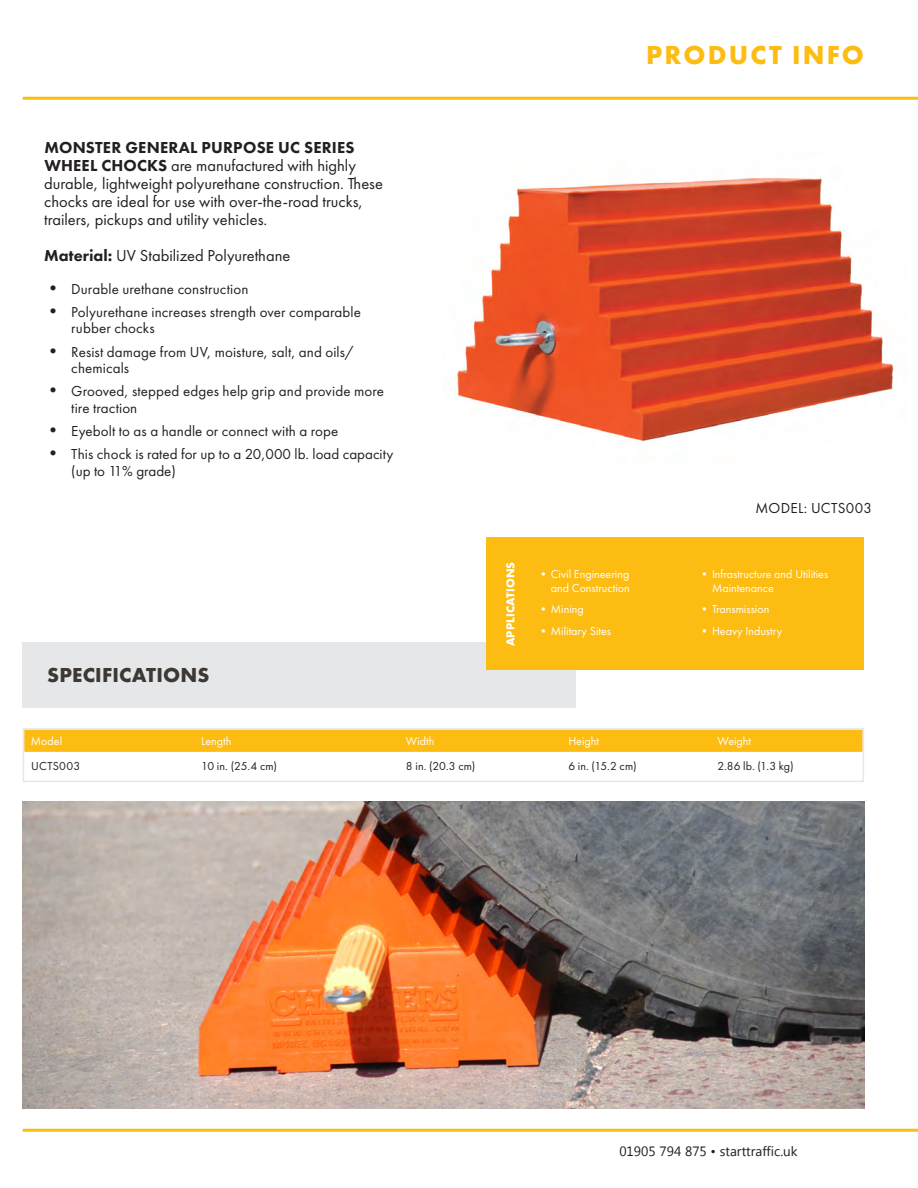
<style>
.page{position:relative;width:918px;height:1188px;background:#fff}
.page>*{position:absolute;margin:0;border:0;box-sizing:border-box;transform-origin:0 0}
.t1{font:700 27px "Futura New";letter-spacing:.08em;color:#fdbc12}
.t2{font:700 21px "Futura New";letter-spacing:.01em;color:#3c3833}
.Paragraph_Style_2{font:16.5px/18px "Futura New";color:#231f20}
.t3{font:15px/16.5px "Futura New";letter-spacing:.005em;color:#231f20}
.t4{font:13.5px "Microsoft New Tai Lue";color:#231f20}
.t5{font:12px/14.4px "Futura New";color:#fff;text-align:right}
.t6{font:12px "Futura New";letter-spacing:.01em;color:#231f20}
.t7{font:700 12px "Futura New";letter-spacing:.01em;color:#fff}
.t8{font:12px "Futura New";letter-spacing:.03em;color:#231f20}
.s1{font-weight:800}
.s2{font-size:18px}
</style>
<div class="page">
<hr style="left:23px;top:97px;width:895px;height:3px;background:#fdbc12">
<hr style="left:23px;top:1129px;width:895px;height:3px;background:#fdbc12">
<div style="left:23px;top:642px;width:553px;height:65px;background:#e6e7e9"></div>
<div style="left:486px;top:538px;width:378px;height:132px;background:#fdbc12"></div>
<img style="left:457px;top:178px;width:437px;height:264px">
<div style="left:26px;top:731px;width:835px;height:21px;background:#fdbc12"></div>
<div style="left:23px;top:728px;width:841px;height:54px;border:2px solid #e6e7e9"></div>
<img style="left:23px;top:802px;width:841px;height:306px">
<p class="Paragraph_Style_2" style="left:44px;top:138px;width:340px"><span class="s1">MONSTER GENERAL PURPOSE UC SERIES WHEEL CHOCKS</span> are manufactured with highly durable, lightweight polyurethane construction. These chocks are ideal for use with over-the-road trucks, trailers, pickups and utility vehicles.</p>
<p class="Paragraph_Style_2" style="left:44px;top:246px;width:248px"><span class="s1">Material:</span> UV Stabilized Polyurethane</p>
<p class="t3" style="left:44px;top:280px;width:206px"><span class="s2">•</span> Durable urethane construction</p>
<p class="t3" style="left:71px;top:304px;width:291px;text-indent:-27px"><span class="s2">•</span> Polyurethane increases strength over comparable rubber chocks</p>
<p class="t3" style="left:71px;top:343px;width:284px;text-indent:-27px"><span class="s2">•</span> Resist damage from UV, moisture, salt, and oils/ chemicals</p>
<p class="t3" style="left:71px;top:383px;width:314px;text-indent:-27px"><span class="s2">•</span> Grooved, stepped edges help grip and provide more tire traction</p>
<p class="t3" style="left:44px;top:423px;width:296px"><span class="s2">•</span> Eyebolt to as a handle or connect with a rope</p>
<p class="t3" style="left:71px;top:446px;width:324px;text-indent:-27px"><span class="s2">•</span> This chock is rated for up to a 20,000 lb. load capacity (up to 11% grade)</p>
<p class="t2" style="left:47px;top:662px;width:164px">SPECIFICATIONS</p>
<p class="t1" style="left:646px;top:38px;width:219px">PRODUCT INFO</p>
<p class="t7" style="left:503px;top:646px;width:86px;rotate:-90deg">APPLICATIONS</p>
<p class="t5" style="left:537px;top:567px;width:94px">•Civil Engineering and Construction</p>
<p class="t5" style="left:537px;top:602px;width:48px">•Mining</p>
<p class="t5" style="left:537px;top:623px;width:75px">•Military Sites</p>
<p class="t3" style="left:756px;top:500px;width:118px">MODEL: UCTS003</p>
<p class="t5" style="left:712px;top:567px;width:118px;text-align:left;text-indent:-14px">•Infrastructure and Utilities<br>Maintenance</p>
<p class="t5" style="left:699px;top:602px;width:72px">•Transmission</p>
<p class="t5" style="left:699px;top:623px;width:85px">•Heavy Industry</p>
<p class="t5" style="left:31px;top:734px;width:33px">Model</p>
<p class="t5" style="left:201px;top:734px;width:32px">Length</p>
<p class="t5" style="left:406px;top:734px;width:30px">Width</p>
<p class="t5" style="left:568px;top:734px;width:32px">Height</p>
<p class="t5" style="left:717px;top:734px;width:35px">Weight</p>
<p class="t8" style="left:31px;top:759px;width:51px">UCTS003</p>
<p class="t6" style="left:201px;top:759px;width:77px">10 in. (25.4 cm)</p>
<p class="t6" style="left:406px;top:759px;width:71px">8 in. (20.3 cm)</p>
<p class="t6" style="left:568px;top:759px;width:70px">6 in. (15.2 cm)</p>
<p class="t6" style="left:717px;top:759px;width:78px">2.86 lb. (1.3 kg)</p>
<p class="t4" style="left:619px;top:1143px;width:180px">01905 794 875 • starttraffic.uk</p>
</div>
